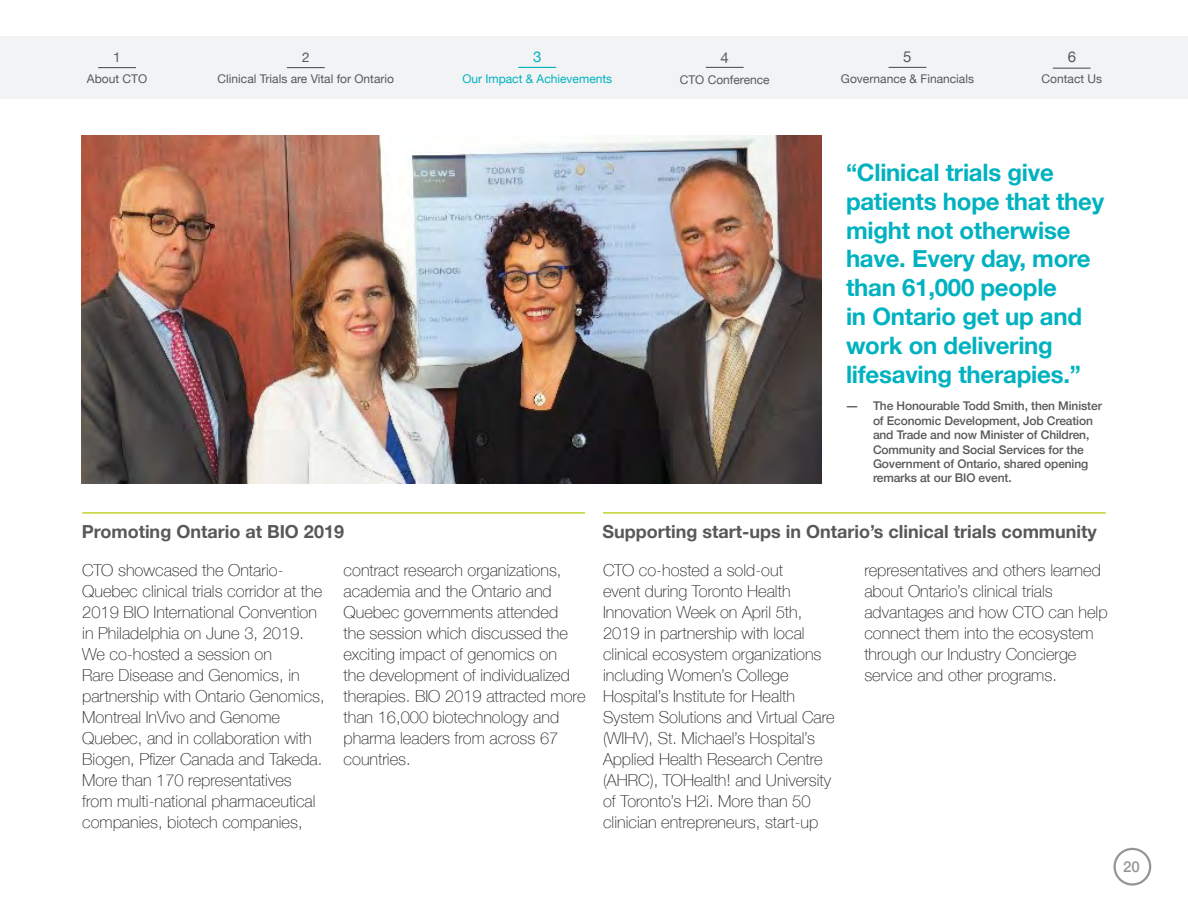
<style>
.page{position:relative;width:1188px;height:918px;background:#fff}
.page>*{position:absolute;margin:0;border:0;box-sizing:border-box;transform-origin:0 0}
.t1{font:700 24px/28.8px "Helvetica Neue";letter-spacing:-.01em;color:#00b2c0}
.t2{font:700 18px "Helvetica Neue";color:#57585a}
.t3{font:100 16.5px/21px "Helvetica Neue";color:#231f20}
.t4{font:15px "Helvetica Neue";color:#57585a}
.t5{font:500 15px "Helvetica Neue";color:#939598}
.t6{font:15px "Helvetica Neue";color:#00b2c0}
.t7{font:13.5px "Helvetica Neue";color:#57585a}
.t8{font:500 12px/14.4px "Helvetica Neue";letter-spacing:-.01em;color:#57585a}
.t9{font:12px "Helvetica Neue";color:#57585a}
.t10{font:12px "Helvetica Neue";color:#00b2c0}
.t11{font:700 12px "Helvetica Neue";color:#57585a}
</style>
<div class="page">
<img style="left:82px;top:135px;width:739px;height:349px">
<hr style="left:82px;top:512px;width:503px;height:2px;background:#c1d42f">
<hr style="left:603px;top:512px;width:503px;height:2px;background:#c1d42f">
<div style="left:0;top:36px;width:1188px;height:62px;background:#f2f3f4"></div>
<div style="left:1113px;top:848px;width:38px;height:38px;border:2px solid #939598;border-radius:50%"></div>
<hr style="left:98px;top:67px;width:38px;height:1px;background:#57585a">
<hr style="left:287px;top:67px;width:38px;height:1px;background:#57585a">
<hr style="left:518px;top:67px;width:38px;height:1px;background:#00b2c0">
<hr style="left:706px;top:67px;width:38px;height:1px;background:#57585a">
<hr style="left:889px;top:67px;width:37px;height:1px;background:#57585a">
<hr style="left:1053px;top:68px;width:38px;height:1px;background:#57585a">
<p class="t7" style="left:113px;top:47px;width:9px">1</p>
<p class="t9" style="left:87px;top:70px;width:62px">About CTO</p>
<p class="t7" style="left:302px;top:47px;width:9px">2</p>
<p class="t9" style="left:218px;top:70px;width:178px">Clinical Trials are Vital for Ontario</p>
<p class="t6" style="left:533px;top:46px;width:10px">3</p>
<p class="t10" style="left:462px;top:70px;width:151px">Our Impact &amp; Achievements</p>
<p class="t4" style="left:721px;top:47px;width:10px">4</p>
<p class="t9" style="left:680px;top:71px;width:92px">CTO Conference</p>
<p class="t4" style="left:903px;top:46px;width:10px">5</p>
<p class="t9" style="left:841px;top:70px;width:135px">Governance &amp; Financials</p>
<p class="t4" style="left:1068px;top:46px;width:10px">6</p>
<p class="t9" style="left:1042px;top:70px;width:62px">Contact Us</p>
<p class="t2" style="left:82px;top:518px;width:264px">Promoting Ontario at BIO 2019</p>
<p class="t3" style="left:82px;top:559px;width:244px">CTO showcased the Ontario-<br>Quebec clinical trials corridor at the<br>2019 BIO International Convention in Philadelphia on June 3, 2019.<br>We co-hosted a session on<br>Rare Disease and Genomics, in partnership with Ontario Genomics,<br>Montreal InVivo and Genome<br>Quebec, and in collaboration with<br>Biogen, Pfizer Canada and Takeda.<br>More than 170 representatives from multi-national pharmaceutical companies, biotech companies,</p>
<p class="t3" style="left:344px;top:559px;width:244px">contract research organizations, academia and the Ontario and<br>Quebec governments attended<br>the session which discussed the exciting impact of genomics on<br>the development of individualized therapies. BIO 2019 attracted more than 16,000 biotechnology and pharma leaders from across 67 countries.</p>
<h1 class="t1" style="left:846px;top:159px;width:260px">“Clinical trials give patients hope that they might not otherwise have. Every day, more than 61,000 people<br>in Ontario get up and work on delivering lifesaving therapies.”</h1>
<p class="t11" style="left:846px;top:397px;width:13px">―</p>
<p class="t8" style="left:873px;top:398px;width:230px">The Honourable Todd Smith, then Minister of Economic Development, Job Creation and Trade and now Minister of Children, Community and Social Services for the Government of Ontario, shared opening remarks at our BIO event.</p>
<p class="t2" style="left:602px;top:518px;width:496px">Supporting start-ups in Ontario’s clinical trials community</p>
<p class="t3" style="left:603px;top:559px;width:233px">CTO co-hosted a sold-out<br>event during Toronto Health<br>Innovation Week on April 5th,<br>2019 in partnership with local clinical ecosystem organizations including Women’s College<br>Hospital’s Institute for Health<br>System Solutions and Virtual Care (WIHV), St. Michael’s Hospital’s<br>Applied Health Research Centre (AHRC), TOHealth! and University of Toronto’s H2i. More than 50 clinician entrepreneurs, start-up</p>
<p class="t3" style="left:864px;top:559px;width:245px">representatives and others learned about Ontario’s clinical trials advantages and how CTO can help connect them into the ecosystem through our Industry Concierge service and other programs.</p>
<p class="t5" style="left:1123px;top:855px;width:18px">20</p>
</div>
